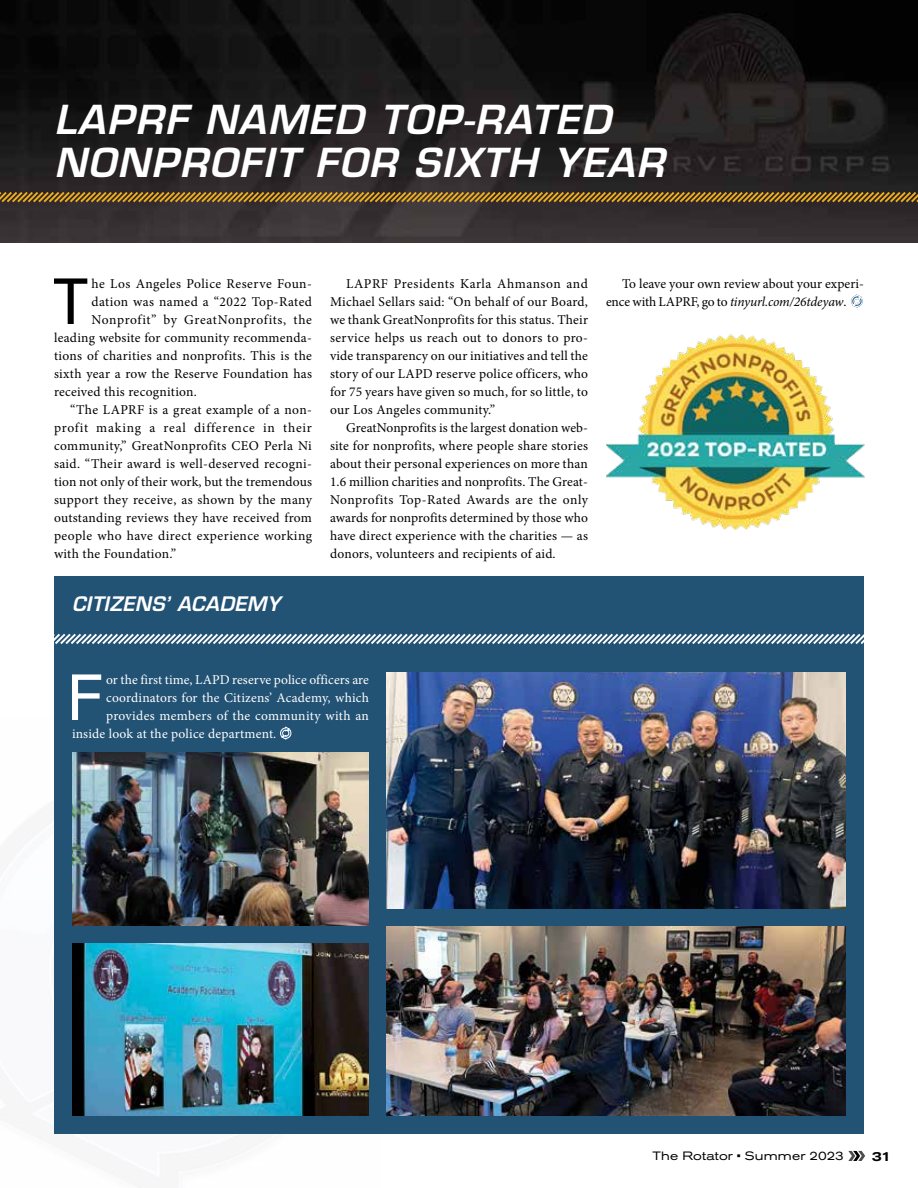
<style>
.page{position:relative;width:918px;height:1188px;background:#fff}
.page>*{position:absolute;margin:0;border:0;box-sizing:border-box;transform-origin:0 0}
.t1{font:64.5px "Akzidenz Grotesk Std";color:#fff}
.t2{font:64.5px "Akzidenz Grotesk Std";color:#000}
.t3{font:italic 600 39px/43.5px "Eurostile LT Std";letter-spacing:.04em;color:#fff}
.t4{font:italic 600 19.5px "Eurostile LT Std";letter-spacing:.02em;color:#fff}
.t5{font:13.5px/18px "Minion Pro";letter-spacing:.02em;color:#000;text-align:justify}
.t6{font:13.5px "Minion Pro";letter-spacing:.015em;color:#fff}
.t7{font:13.5px "Minion Pro";letter-spacing:.06em;color:#000}
.t8{font:13.5px "Minion Pro";letter-spacing:.04em;color:#000}
.t9{font:500 expanded 13.5px "Akzidenz Grotesk Std";color:#000}
.t10{font:expanded 12px "Akzidenz Grotesk Std";letter-spacing:.015em;color:#000}
.s1{font-style:italic}
</style>
<div class="page">
<svg style="left:848px;top:1151px;width:17px;height:10px"></svg>
<img style="left:0;top:0;width:918px;height:243px">
<svg style="left:0;top:190px;width:918px;height:14px;background:#715626"></svg>
<div style="left:54px;top:576px;width:810px;height:558px;background:#225274"></div>
<svg style="left:54px;top:633px;width:810px;height:11px"></svg>
<img style="left:387px;top:673px;width:459px;height:236px">
<img style="left:387px;top:927px;width:459px;height:189px">
<img style="left:72px;top:943px;width:297px;height:173px">
<svg style="left:280px;top:726px;width:12px;height:14px"></svg>
<img style="left:72px;top:753px;width:297px;height:172px">
<svg style="left:851px;top:294px;width:12px;height:14px"></svg>
<img style="left:606px;top:335px;width:258px;height:194px">
<h2 class="t3" style="left:54px;top:99px;width:612px">LAPRF NAMED TOP-RATED<br>NONPROFIT FOR SIXTH YEAR</h2>
<h1 class="t2" style="left:53px;top:263px;width:36px">T</h1>
<p class="t5" style="left:91px;top:275px;width:222px">he Los Angeles Police Reserve Foun-</p>
<p class="t5" style="left:91px;top:293px;width:222px">dation was named a “2022 Top-Rated</p>
<p class="t8" style="left:91px;top:311px;width:222px">Nonprofit” by GreatNonprofits, the</p>
<p class="t5" style="left:54px;top:329px;width:259px">leading website for community recommenda-</p>
<p class="t5" style="left:54px;top:347px;width:260px">tions of charities and nonprofits. This is the</p>
<p class="t5" style="left:54px;top:365px;width:260px">sixth year a row the Reserve Foundation has</p>
<p class="t5" style="left:54px;top:383px;width:144px">received this recognition.</p>
<p class="t5" style="left:70px;top:401px;width:243px">“The LAPRF is a great example of a non-</p>
<p class="t7" style="left:54px;top:419px;width:259px">profit making a real difference in their</p>
<p class="t5" style="left:54px;top:437px;width:259px">community,” GreatNonprofits CEO Perla Ni</p>
<p class="t5" style="left:54px;top:455px;width:260px">said. “Their award is well-deserved recogni-</p>
<p class="t5" style="left:54px;top:473px;width:260px">tion not only of their work, but the tremendous</p>
<p class="t5" style="left:54px;top:491px;width:259px">support they receive, as shown by the many</p>
<p class="t5" style="left:54px;top:509px;width:260px">outstanding reviews they have received from</p>
<p class="t5" style="left:54px;top:527px;width:260px">people who have direct experience working</p>
<p class="t5" style="left:54px;top:545px;width:124px">with the Foundation.”</p>
<h3 class="t4" style="left:72px;top:592px;width:210px">CITIZENS’ ACADEMY</h3>
<p class="t5" style="left:330px;top:275px;width:260px;text-indent:16px">LAPRF Presidents Karla Ahmanson and Michael Sellars said: “On behalf of our Board, we thank GreatNonprofits for this status. Their service helps us reach out to donors to pro&shy;vide transparency on our initiatives and tell the story of our LAPD reserve police officers, who for 75 years have given so much, for so little, to our Los Angeles community.”</p>
<p class="t5" style="left:330px;top:419px;width:260px;text-indent:16px">GreatNonprofits is the largest donation web&shy;site for nonprofits, where people share stories about their personal experiences on more than 1.6 million charities and nonprofits. The Great-Nonprofits Top-Rated Awards are the only awards for nonprofits determined by those who have direct experience with the charities — as donors, volunteers and recipients of aid.</p>
<p class="t5" style="left:606px;top:275px;width:259px;text-indent:16px">To leave your own review about your experi&shy;ence with LAPRF, go to <span class="s1">tinyurl.com/26tdeyaw</span>.</p>
<h1 class="t1" style="left:67px;top:659px;width:36px">F</h1>
<p class="t6" style="left:106px;top:671px;width:264px">or the first time, LAPD reserve police officers are</p>
<p class="t6" style="left:106px;top:689px;width:264px">coordinators for the Citizens’ Academy, which</p>
<p class="t6" style="left:106px;top:707px;width:264px">provides members of the community with an</p>
<p class="t6" style="left:72px;top:725px;width:206px">inside look at the police department.</p>
<p class="t10" style="left:653px;top:1149px;width:193px">The Rotator • Summer 2023</p>
<p class="t9" style="left:872px;top:1148px;width:21px">31</p>
</div>
